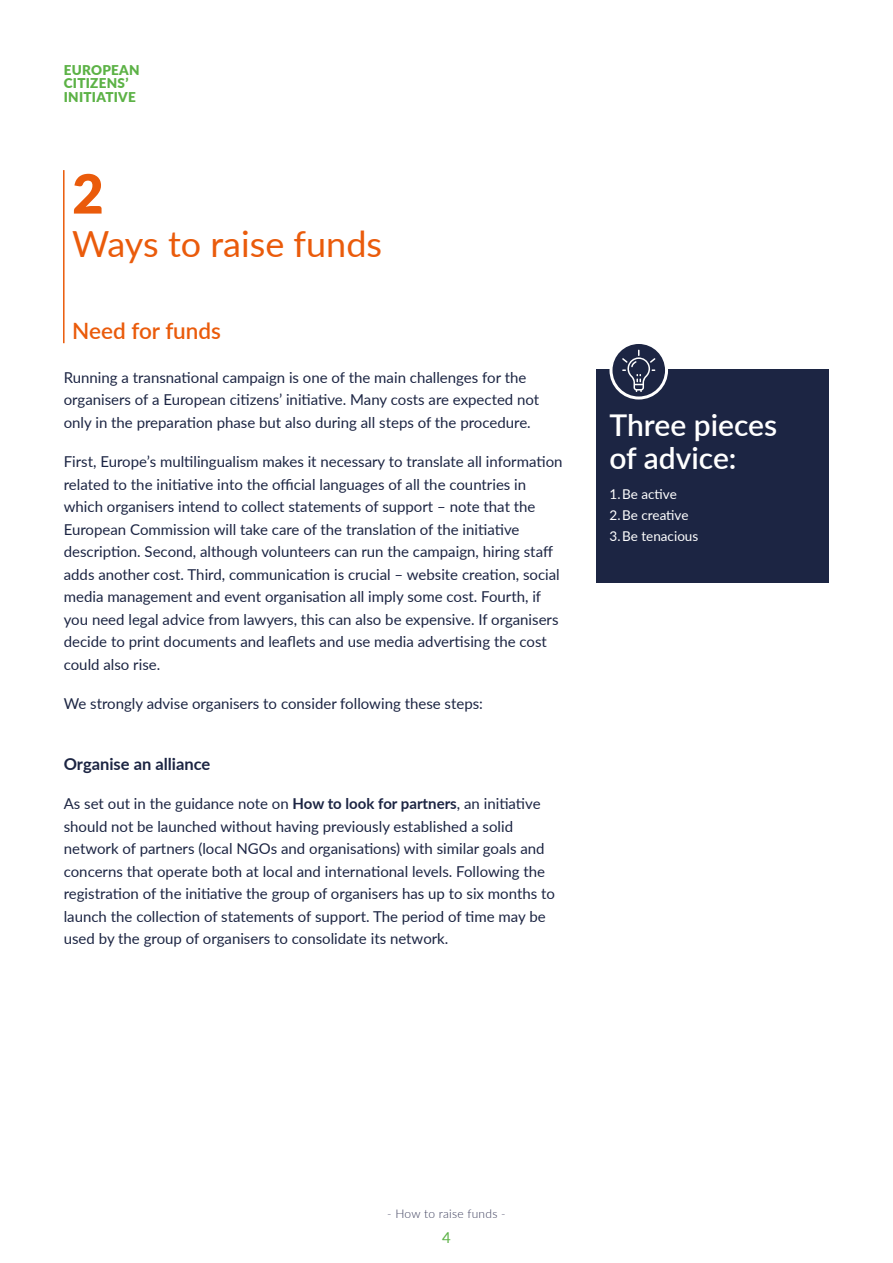
<style>
.page{position:relative;width:893px;height:1263px;background:#fff}
.page>*{position:absolute;margin:0;border:0;box-sizing:border-box;transform-origin:0 0}
.t1{font:900 54px "Lato";color:#ea5b0b}
.t2{font:36px "Lato";color:#ea5b0b}
.t3{font:600 30px/33px "Lato";color:#fff}
.t4{font:600 22.5px "Lato";color:#ea5b0b}
.t5{font:700 16.5px "Lato";color:#1c2543}
.t6{font:15px/22.5px "Lato";color:#1c2543}
.t7{font:15px "Lato";color:#5cb246}
.t8{font:13.5px/21px "Lato";color:#fff}
.t9{font:900 13.5px/13.5px "Lato";letter-spacing:.02em;color:#5cb246}
.t10{font:300 12px "Lato";letter-spacing:.02em;color:#3c3e5c}
.s1{font-weight:700}
</style>
<div class="page">
<hr style="left:63px;top:170px;width:2px;height:173px;background:#ea5b0b">
<div style="left:597px;top:369px;width:232px;height:214px;background:#1c2543"></div>
<svg style="left:611px;top:342px;width:55px;height:56px"></svg>
<div style="left:609px;top:341px;width:59px;height:58px;border:3px solid #fff;border-radius:50%"></div>
<svg style="left:622px;top:350px;width:33px;height:42px"></svg>
<p class="t9" style="left:64px;top:62px;width:77px">EUROPEAN<br>CITIZENS’<br>INITIATIVE</p>
<h1 class="t1" style="left:72px;top:153px;width:33px">2</h1>
<h2 class="t2" style="left:72px;top:218px;width:311px">Ways to raise funds</h2>
<h3 class="t4" style="left:72px;top:314px;width:150px">Need for funds</h3>
<p class="t6" style="left:64px;top:365px;width:477px">Running a transnational campaign is one of the main challenges for the organisers of a European citizens’ initiative. Many costs are expected not only in the preparation phase but also during all steps of the procedure.</p>
<p class="t6" style="left:64px;top:450px;width:500px">First, Europe’s multilingualism makes it necessary to translate all information related to the initiative into the official languages of all the countries in which organisers intend to collect statements of support – note that the European Commission will take care of the translation of the initiative description. Second, although volunteers can run the campaign, hiring staff adds another cost. Third, communication is crucial – website creation, social media management and event organisation all imply some cost. Fourth, if you need legal advice from lawyers, this can also be expensive. If organisers decide to print documents and leaflets and use media advertising the cost could also rise.</p>
<p class="t6" style="left:64px;top:692px;width:421px">We strongly advise organisers to consider following these steps:</p>
<p class="t5" style="left:64px;top:752px;width:148px">Organise an alliance</p>
<p class="t6" style="left:64px;top:792px;width:493px">As set out in the guidance note on <span class="s1">How to look for partners</span>, an initiative should not be launched without having previously established a solid network of partners (local NGOs and organisations) with similar goals and concerns that operate both at local and international levels. Following the registration of the initiative the group of organisers has up to six months to launch the collection of statements of support. The period of time may be used by the group of organisers to consolidate its network.</p>
<h3 class="t3" style="left:609px;top:407px;width:169px">Three pieces of advice:</h3>
<p class="t8" style="left:609px;top:483px;width:90px">1.Be active<br>2.Be creative<br>3.Be tenacious</p>
<p class="t10" style="left:387px;top:1206px;width:120px">- How to raise funds -</p>
<p class="t7" style="left:442px;top:1227px;width:10px">4</p>
</div>
